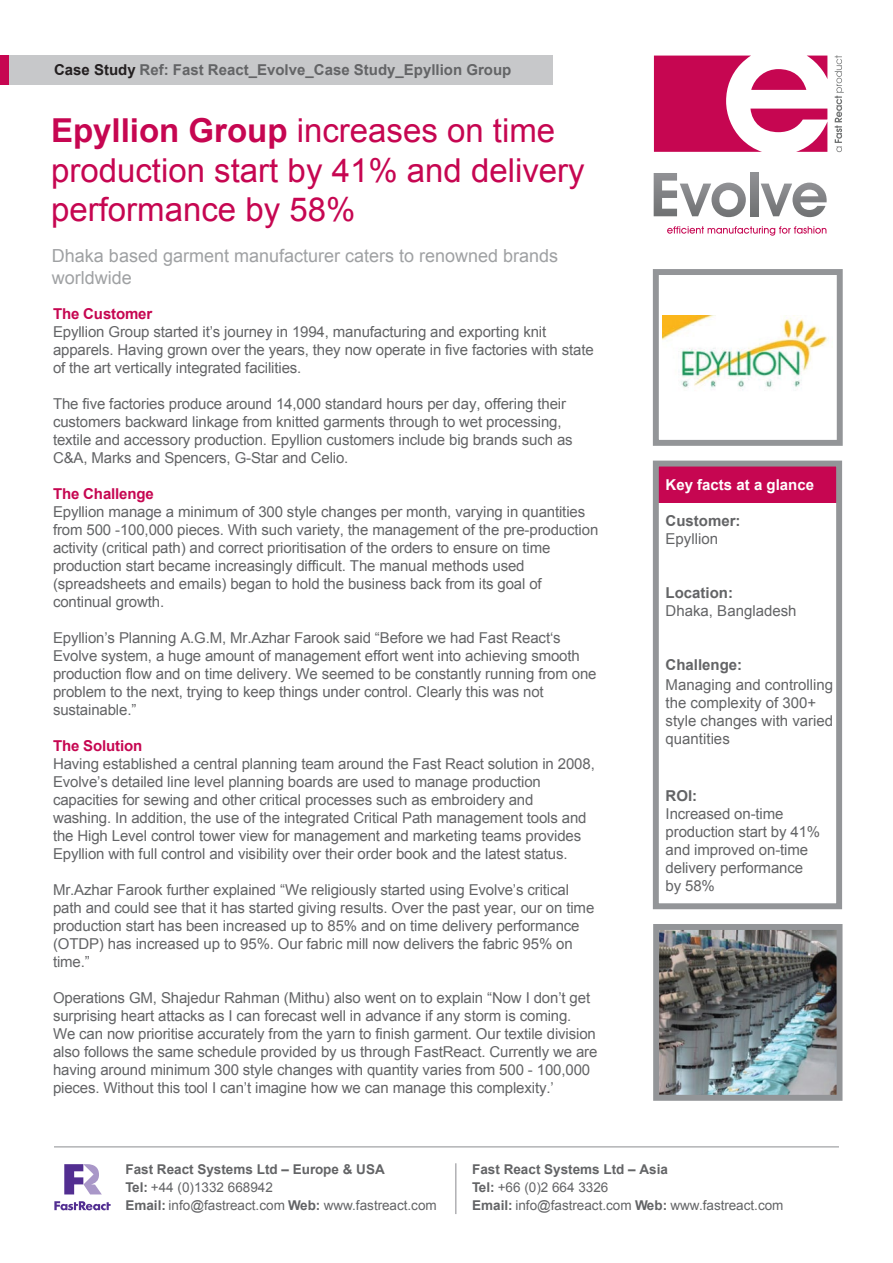
<style>
.page{position:relative;width:893px;height:1263px;background:#fff}
.page>*{position:absolute;margin:0;border:0;box-sizing:border-box;transform-origin:0 0}
.t1{font:33px/39.6px "Arial";color:#c60651}
.t2{font:18px/21.6px "Arial";color:#9fa1a3}
.t3{font:15px/18px "Arial";letter-spacing:-.01em;color:#636466}
.t4{font:700 15px "Arial";color:#636466}
.t5{font:700 15px "Arial";letter-spacing:-.01em;color:#c60651}
.t6{font:700 15px "Arial";color:#fff}
.t7{font:13.5px/18px "Arial";color:#636466}
.s1{color:#231f20}
.s2{font-weight:700}
</style>
<div class="page">
<img style="left:660px;top:931px;width:175px;height:163px">
<svg style="left:654px;top:173px;width:92px;height:44px"></svg>
<svg style="left:751px;top:173px;width:7px;height:43px"></svg>
<svg style="left:761px;top:183px;width:66px;height:34px"></svg>
<svg style="left:654px;top:56px;width:174px;height:96px"></svg>
<svg style="left:835px;top:55px;width:9px;height:97px"></svg>
<svg style="left:667px;top:226px;width:159px;height:10px"></svg>
<div style="left:657px;top:465px;width:180px;height:38px;background:#c60651"></div>
<div style="left:0;top:55px;width:553px;height:30px;background:#c7c8ca"></div>
<div style="left:653px;top:269px;width:190px;height:177px;border:6px solid #939598"></div>
<div style="left:653px;top:461px;width:189px;height:448px;border:6px solid #939598"></div>
<div style="left:0;top:55px;width:9px;height:30px;background:#c60651"></div>
<svg style="left:54px;top:1201px;width:57px;height:9px"></svg>
<svg style="left:64px;top:1164px;width:38px;height:30px"></svg>
<hr style="left:54px;top:1146px;width:785px;height:1px;background:#939598">
<hr style="left:455px;top:1163px;width:1px;height:51px;background:#919195">
<div style="left:653px;top:924px;width:189px;height:177px;border:6px solid #939598"></div>
<img style="left:663px;top:316px;width:166px;height:74px">
<p class="t4" style="left:54px;top:60px;width:459px"><span class="s1">Case Study</span> Ref: Fast React_Evolve_Case Study_Epyllion Group</p>
<h1 class="t1" style="left:51px;top:111px;width:535px"><span class="s2">Epyllion Group</span> increases on time production start by 41% and delivery performance by 58%</h1>
<p class="t2" style="left:52px;top:245px;width:508px">Dhaka based garment manufacturer caters to renowned brands worldwide</p>
<p class="t5" style="left:53px;top:303px;width:101px">The Customer</p>
<p class="t3" style="left:53px;top:323px;width:542px">Epyllion Group started it’s journey in 1994, manufacturing and exporting knit apparels. Having grown over the years, they now operate in five factories with state of the art vertically integrated facilities.</p>
<p class="t3" style="left:53px;top:395px;width:521px">The five factories produce around 14,000 standard hours per day, offering their customers backward linkage from knitted garments through to wet processing, textile and accessory production. Epyllion customers include big brands such as C&amp;A, Marks and Spencers, G-Star and Celio.</p>
<p class="t5" style="left:53px;top:483px;width:102px">The Challenge</p>
<p class="t3" style="left:53px;top:503px;width:547px">Epyllion manage a minimum of 300 style changes per month, varying in quantities from 500 -100,000 pieces. With such variety, the management of the pre-production activity (critical path) and correct prioritisation of the orders to ensure on time production start became increasingly difficult. The manual methods used (spreadsheets and emails) began to hold the business back from its goal of continual growth.</p>
<p class="t3" style="left:53px;top:629px;width:545px">Epyllion’s Planning A.G.M, Mr.Azhar Farook said “Before we had Fast React‘s Evolve system, a huge amount of management effort went into achieving smooth production flow and on time delivery. We seemed to be constantly running from one problem to the next, trying to keep things under control. Clearly this was not sustainable.”</p>
<p class="t5" style="left:53px;top:735px;width:91px">The Solution</p>
<p class="t3" style="left:53px;top:755px;width:543px">Having established a central planning team around the Fast React solution in 2008, Evolve’s detailed line level planning boards are used to manage production capacities for sewing and other critical processes such as embroidery and washing. In addition, the use of the integrated Critical Path management tools and the High Level control tower view for management and marketing teams provides Epyllion with full control and visibility over their order book and the latest status.</p>
<p class="t3" style="left:53px;top:881px;width:543px">Mr.Azhar Farook further explained “We religiously started using Evolve’s critical path and could see that it has started giving results. Over the past year, our on time production start has been increased up to 85% and on time delivery performance (OTDP) has increased up to 95%. Our fabric mill now delivers the fabric 95% on time.”</p>
<p class="t3" style="left:53px;top:989px;width:546px">Operations GM, Shajedur Rahman (Mithu) also went on to explain “Now I don’t get surprising heart attacks as I can forecast well in advance if any storm is coming.<br>We can now prioritise accurately from the yarn to finish garment. Our textile division also follows the same schedule provided by us through FastReact. Currently we are having around minimum 300 style changes with quantity varies from 500 - 100,000 pieces. Without this tool I can’t imagine how we can manage this complexity.’</p>
<p class="t6" style="left:666px;top:475px;width:150px">Key facts at a glance</p>
<p class="t4" style="left:666px;top:511px;width:76px">Customer:</p>
<p class="t3" style="left:666px;top:530px;width:54px">Epyllion</p>
<p class="t4" style="left:666px;top:583px;width:69px">Location:</p>
<p class="t3" style="left:666px;top:602px;width:132px">Dhaka, Bangladesh</p>
<p class="t4" style="left:666px;top:655px;width:78px">Challenge:</p>
<p class="t3" style="left:666px;top:675px;width:169px">Managing and controlling the complexity of 300+ style changes with varied quantities</p>
<p class="t4" style="left:666px;top:785px;width:33px">ROI:</p>
<p class="t3" style="left:666px;top:804px;width:156px">Increased on-time production start by 41% and improved on-time delivery performance by 58%</p>
<p class="t7" style="left:125px;top:1161px;width:313px"><span class="s2">Fast React Systems Ltd – Europe &amp; USA<br>Tel:</span> +44 (0)1332 668942<br><span class="s2">Email:</span> info@fastreact.com <span class="s2">Web:</span> www.fastreact.com</p>
<p class="t7" style="left:472px;top:1161px;width:313px"><span class="s2">Fast React Systems Ltd – Asia<br>Tel:</span> +66 (0)2 664 3326<br><span class="s2">Email:</span> info@fastreact.com <span class="s2">Web:</span> www.fastreact.com</p>
</div>
